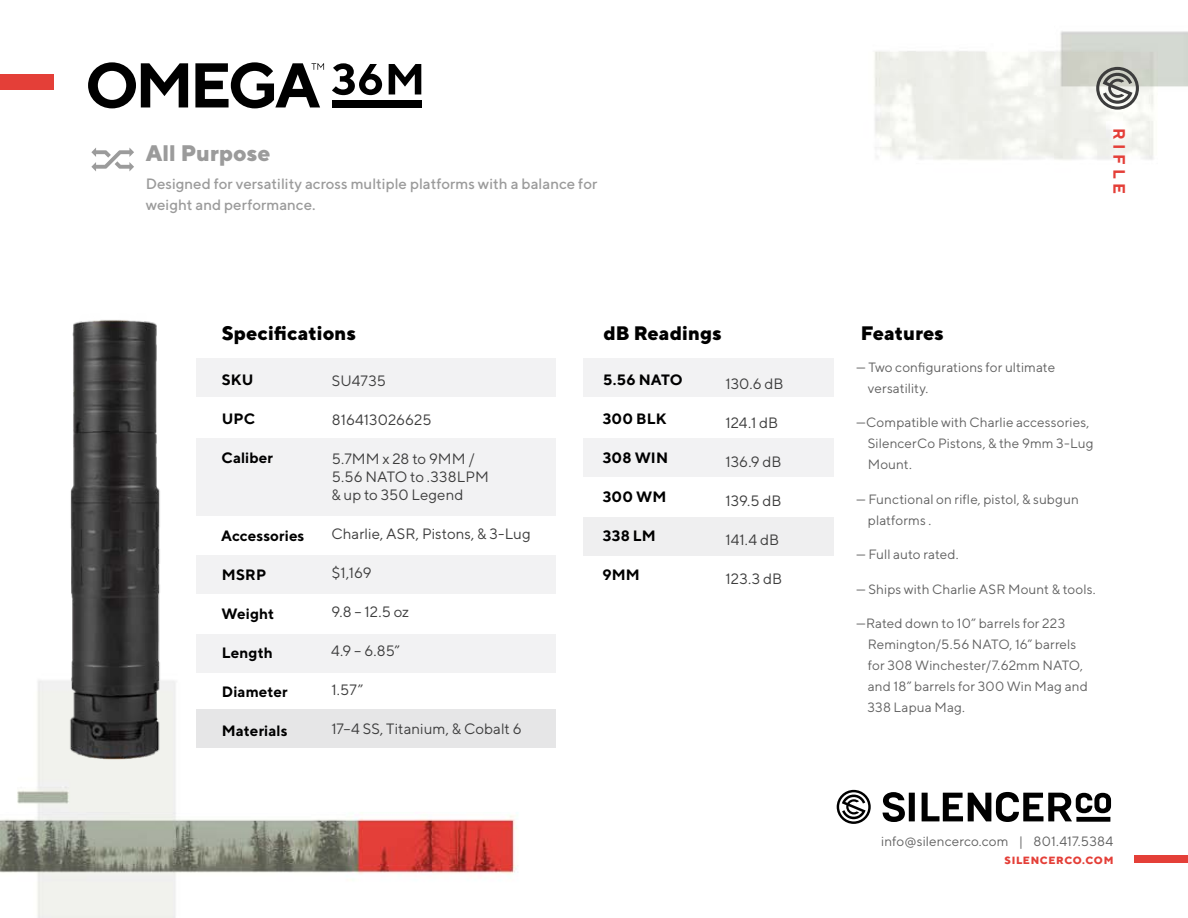
<style>
.page{position:relative;width:1188px;height:918px;background:#fff}
.page>*{position:absolute;margin:0;border:0;box-sizing:border-box;transform-origin:0 0}
.t1{font:800 22.5px "TT Norms";color:#9b9b9b}
.t2{font:800 19.5px "TT Norms";letter-spacing:.005em;color:#000}
.t3{font:700 16.5px "TT Norms";letter-spacing:.26em;color:#e43f38}
.t4{font:15px/18px "TT Norms";color:#3d3d3d}
.t5{font:700 15px "TT Norms";letter-spacing:.005em;color:#000}
.t6{font:500 15px/21px "TT Norms";color:#9b9b9b}
.t7{font:13.5px/21px "TT Norms";letter-spacing:.005em;color:#616161}
.t8{font:800 10.5px "TT Norms";letter-spacing:.065em;color:#e43f38}
</style>
<div class="page">
<img style="left:0;top:31px;width:1188px;height:887px">
<svg style="left:1096px;top:67px;width:43px;height:43px"></svg>
<div style="left:0;top:75px;width:54px;height:15px;background:#e43f38"></div>
<div style="left:1134px;top:855px;width:54px;height:8px;background:#e43f38"></div>
<svg style="left:883px;top:792px;width:22px;height:30px"></svg>
<div style="left:909px;top:793px;width:6px;height:28px;background:#000"></div>
<svg style="left:922px;top:792px;width:189px;height:30px"></svg>
<svg style="left:837px;top:790px;width:34px;height:34px"></svg>
<div style="left:197px;top:710px;width:359px;height:38px;background:#e0e0e1"></div>
<div style="left:583px;top:517px;width:251px;height:39px;background:#efeff0"></div>
<div style="left:197px;top:555px;width:359px;height:39px;background:#f2f2f3"></div>
<div style="left:197px;top:438px;width:359px;height:77px;background:#f2f2f3"></div>
<div style="left:197px;top:359px;width:359px;height:38px;background:#f2f2f3"></div>
<div style="left:197px;top:634px;width:359px;height:39px;background:#f2f2f3"></div>
<div style="left:583px;top:438px;width:251px;height:39px;background:#f2f2f3"></div>
<div style="left:583px;top:359px;width:251px;height:38px;background:#f2f2f3"></div>
<svg style="left:91px;top:148px;width:43px;height:23px"></svg>
<svg style="left:332px;top:63px;width:50px;height:32px"></svg>
<svg style="left:389px;top:64px;width:32px;height:30px"></svg>
<div style="left:332px;top:100px;width:90px;height:7px;background:#000"></div>
<svg style="left:88px;top:62px;width:100px;height:46px"></svg>
<svg style="left:195px;top:62px;width:129px;height:46px"></svg>
<img style="left:58px;top:314px;width:112px;height:445px">
<h1 class="t1" style="left:146px;top:139px;width:126px">All Purpose</h1>
<p class="t6" style="left:146px;top:173px;width:453px">Designed for versatility across multiple platforms with a balance for weight and performance.</p>
<p class="t3" style="left:1130px;top:128px;width:67px;rotate:90deg">RIFLE</p>
<h2 class="t2" style="left:222px;top:321px;width:136px">Specifications</h2>
<h2 class="t2" style="left:603px;top:321px;width:120px">dB Readings</h2>
<h2 class="t2" style="left:861px;top:321px;width:84px">Features</h2>
<p class="t5" style="left:222px;top:370px;width:33px">SKU</p>
<p class="t5" style="left:222px;top:409px;width:35px">UPC</p>
<p class="t5" style="left:221px;top:448px;width:53px">Caliber</p>
<p class="t5" style="left:221px;top:526px;width:85px">Accessories</p>
<p class="t5" style="left:222px;top:565px;width:46px">MSRP</p>
<p class="t5" style="left:221px;top:604px;width:54px">Weight</p>
<p class="t5" style="left:222px;top:643px;width:53px">Length</p>
<p class="t5" style="left:222px;top:682px;width:68px">Diameter</p>
<p class="t5" style="left:222px;top:721px;width:67px">Materials</p>
<p class="t4" style="left:332px;top:372px;width:56px">SU4735</p>
<p class="t4" style="left:332px;top:411px;width:101px">816413026625</p>
<p class="t4" style="left:331px;top:450px;width:159px">5.7MM x 28 to 9MM /<br>5.56 NATO to .338LPM &amp; up to 350 Legend</p>
<p class="t4" style="left:331px;top:525px;width:201px">Charlie, ASR, Pistons, &amp; 3-Lug</p>
<p class="t4" style="left:332px;top:564px;width:41px">$1,169</p>
<p class="t4" style="left:331px;top:603px;width:79px">9.8 – 12.5 oz</p>
<p class="t4" style="left:331px;top:642px;width:71px">4.9 – 6.85”</p>
<p class="t4" style="left:331px;top:681px;width:33px">1.57”</p>
<p class="t4" style="left:331px;top:720px;width:192px">17–4 SS, Titanium, &amp; Cobalt 6</p>
<p class="t5" style="left:603px;top:370px;width:81px">5.56 NATO</p>
<p class="t5" style="left:603px;top:409px;width:65px">300 BLK</p>
<p class="t5" style="left:603px;top:448px;width:67px">308 WIN</p>
<p class="t5" style="left:603px;top:487px;width:65px">300 WM</p>
<p class="t5" style="left:603px;top:526px;width:54px">338 LM</p>
<p class="t5" style="left:602px;top:565px;width:39px">9MM</p>
<p class="t4" style="left:725px;top:374px;width:60px">130.6 dB</p>
<p class="t4" style="left:725px;top:413px;width:54px">124.1 dB</p>
<p class="t4" style="left:725px;top:452px;width:58px">136.9 dB</p>
<p class="t4" style="left:725px;top:491px;width:58px">139.5 dB</p>
<p class="t4" style="left:725px;top:530px;width:55px">141.4 dB</p>
<p class="t4" style="left:725px;top:569px;width:58px">123.3 dB</p>
<p class="t7" style="left:868px;top:356px;width:189px;text-indent:-12px">— Two configurations for ultimate versatility.</p>
<p class="t7" style="left:868px;top:412px;width:227px;text-indent:-12px">—Compatible with Charlie accessories,<br>SilencerCo Pistons, &amp; the 9mm 3-Lug<br>Mount.</p>
<p class="t7" style="left:868px;top:488px;width:213px;text-indent:-12px">— Functional on rifle, pistol, &amp; subgun platforms .</p>
<p class="t7" style="left:856px;top:544px;width:104px">— Full auto rated.</p>
<p class="t7" style="left:856px;top:578px;width:241px">— Ships with Charlie ASR Mount &amp; tools.</p>
<p class="t7" style="left:867px;top:613px;width:222px;text-indent:-11px">—Rated down to 10” barrels for 223<br>Remington/5.56 NATO, 16” barrels for 308 Winchester/7.62mm NATO, and 18” barrels for 300 Win Mag and<br>338 Lapua Mag.</p>
<p class="t7" style="left:881px;top:830px;width:234px">info@silencerco.com | 801.417.5384</p>
<p class="t8" style="left:1005px;top:854px;width:110px">SILENCERCO.COM</p>
</div>
